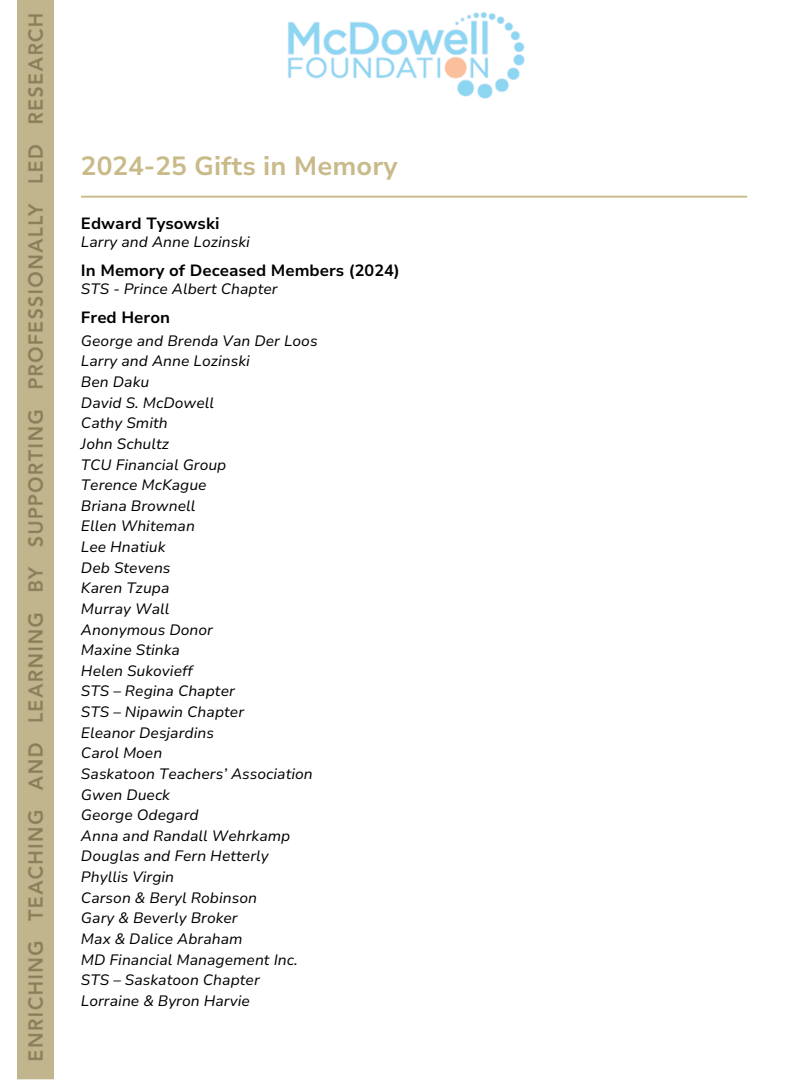
<style>
.page{position:relative;width:810px;height:1080px;background:#fff}
.page>*{position:absolute;margin:0;border:0;box-sizing:border-box;transform-origin:0 0}
.t1{font:700 26.25px "Nunito Sans 10 pt";color:#c8ba89}
.t2{font:700 16.25px "Nunito Sans 10 pt";color:#000}
.t3{font:italic 15px "Nunito Sans 10 pt";color:#000}
</style>
<div class="page">
<img style="left:17px;top:0;width:37px;height:1080px">
<img style="left:288px;top:12px;width:237px;height:87px">
<hr style="left:81px;top:196px;width:666px;height:2px;background:#c8ba89">
<p class="t1" style="left:81px;top:148px;width:318px">2024-25 Gifts in Memory</p>
<p class="t2" style="left:81px;top:212px;width:140px">Edward Tysowski</p>
<h1 class="t3" style="left:81px;top:232px;width:170px">Larry and Anne Lozinski</h1>
<p class="t2" style="left:81px;top:260px;width:320px">In Memory of Deceased Members (2024)</p>
<h2 class="t3" style="left:81px;top:279px;width:198px">STS - Prince Albert Chapter</h2>
<p class="t2" style="left:81px;top:307px;width:91px">Fred Heron</p>
<h2 class="t3" style="left:81px;top:331px;width:238px">George and Brenda Van Der Loos</h2>
<p class="t3" style="left:81px;top:351px;width:170px">Larry and Anne Lozinski</p>
<h2 class="t3" style="left:81px;top:372px;width:70px">Ben Daku</h2>
<p class="t3" style="left:81px;top:393px;width:135px">David S. McDowell</p>
<p class="t3" style="left:81px;top:413px;width:88px">Cathy Smith</p>
<p class="t3" style="left:81px;top:434px;width:90px">John Schultz</p>
<p class="t3" style="left:81px;top:454px;width:147px">TCU Financial Group</p>
<p class="t3" style="left:81px;top:475px;width:127px">Terence McKague</p>
<p class="t3" style="left:81px;top:496px;width:116px">Briana Brownell</p>
<p class="t3" style="left:81px;top:516px;width:116px">Ellen Whiteman</p>
<p class="t3" style="left:81px;top:537px;width:86px">Lee Hnatiuk</p>
<p class="t3" style="left:81px;top:558px;width:91px">Deb Stevens</p>
<p class="t3" style="left:81px;top:578px;width:90px">Karen Tzupa</p>
<p class="t3" style="left:81px;top:599px;width:90px">Murray Wall</p>
<p class="t3" style="left:81px;top:619px;width:134px">Anonymous Donor</p>
<p class="t3" style="left:81px;top:640px;width:101px">Maxine Stinka</p>
<p class="t3" style="left:81px;top:661px;width:113px">Helen Sukovieff</p>
<p class="t3" style="left:81px;top:681px;width:155px">STS – Regina Chapter</p>
<p class="t3" style="left:81px;top:702px;width:165px">STS – Nipawin Chapter</p>
<p class="t3" style="left:81px;top:723px;width:135px">Eleanor Desjardins</p>
<p class="t3" style="left:81px;top:743px;width:83px">Carol Moen</p>
<p class="t3" style="left:81px;top:764px;width:233px">Saskatoon Teachers’ Association</p>
<p class="t3" style="left:81px;top:784px;width:91px">Gwen Dueck</p>
<p class="t3" style="left:81px;top:805px;width:119px">George Odegard</p>
<p class="t3" style="left:81px;top:826px;width:211px">Anna and Randall Wehrkamp</p>
<p class="t3" style="left:81px;top:846px;width:189px">Douglas and Fern Hetterly</p>
<p class="t3" style="left:81px;top:867px;width:95px">Phyllis Virgin</p>
<p class="t3" style="left:81px;top:888px;width:178px">Carson &amp; Beryl Robinson</p>
<p class="t3" style="left:81px;top:908px;width:158px">Gary &amp; Beverly Broker</p>
<p class="t3" style="left:81px;top:929px;width:163px">Max &amp; Dalice Abraham</p>
<p class="t3" style="left:81px;top:949px;width:218px">MD Financial Management Inc.</p>
<p class="t3" style="left:81px;top:970px;width:180px">STS – Saskatoon Chapter</p>
<p class="t3" style="left:81px;top:991px;width:170px">Lorraine &amp; Byron Harvie</p>
</div>
